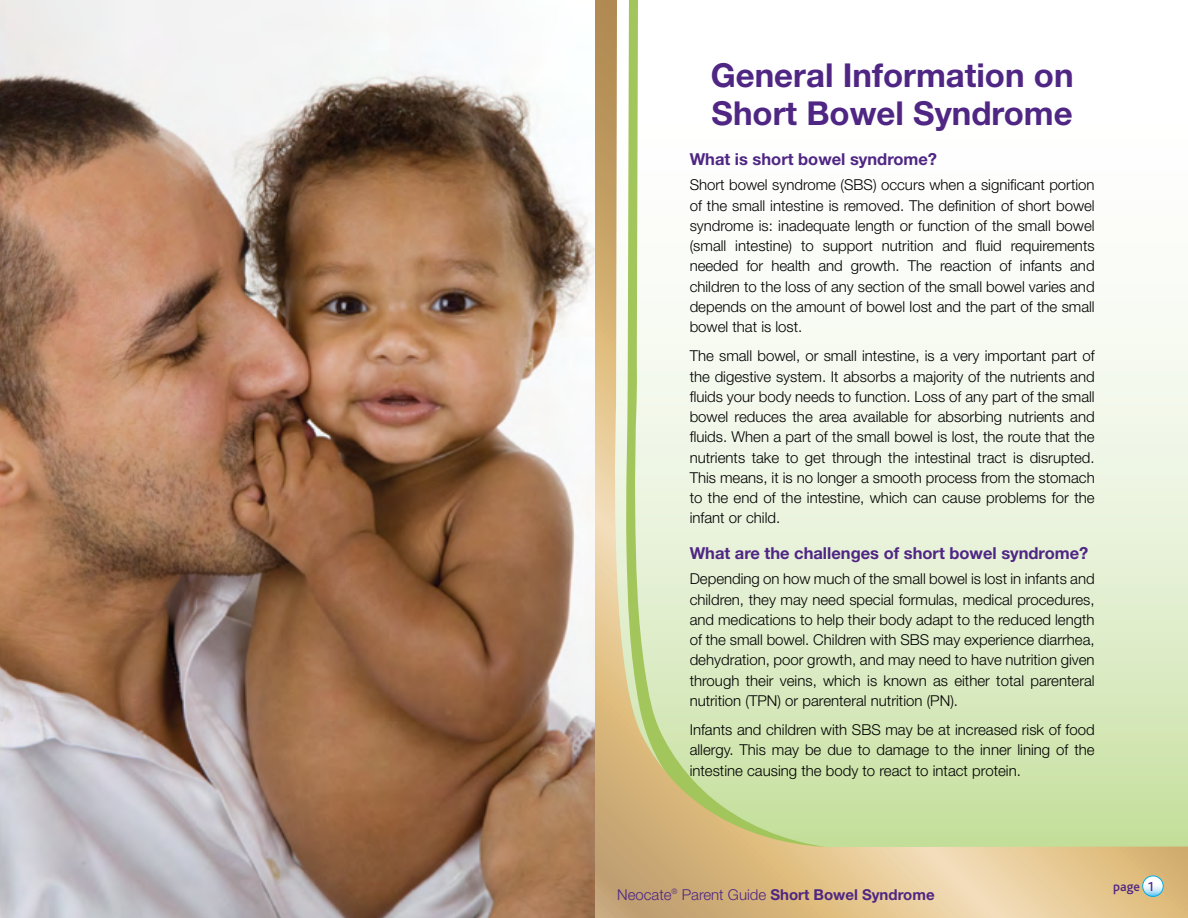
<style>
.page{position:relative;width:1188px;height:918px;background:#fff}
.page>*{position:absolute;margin:0;border:0;box-sizing:border-box;transform-origin:0 0}
.t1{font:700 33px/37.5px "Helvetica Neue";color:#4f2683}
.t2{font:700 16.5px "Helvetica Neue";color:#4f2683}
.t3{font:300 15px/20.2px "Helvetica Neue";color:#000;text-align:justify}
.t4{font:300 15px "Helvetica Neue";color:#4f2683}
.t5{font:500 13.5px "Bliss";color:#4f2683}
.s1{font-weight:700}
</style>
<div class="page">
<svg style="left:595px;top:0;width:593px;height:918px"></svg>
<img style="left:0;top:0;width:595px;height:918px">
<svg style="left:1143px;top:876px;width:20px;height:20px"></svg>
<div style="left:1143px;top:876px;width:20px;height:21px;border:1px solid #00adeb;border-radius:50%"></div>
<h1 class="t1" style="left:711px;top:56px;width:364px">General Information on<br>Short Bowel Syndrome</h1>
<p class="t2" style="left:690px;top:149px;width:249px">What is short bowel syndrome?</p>
<p class="t3" style="left:690px;top:175px;width:407px">Short bowel syndrome (SBS) occurs when a significant portion of the small intestine is removed. The definition of short bowel syndrome is: inadequate length or function of the small bowel (small intestine) to support nutrition and fluid requirements needed for health and growth. The reaction of infants and children to the loss of any section of the small bowel varies and depends on the amount of bowel lost and the part of the small bowel that is lost.</p>
<p class="t3" style="left:690px;top:346px;width:407px">The small bowel, or small intestine, is a very important part of the digestive system. It absorbs a majority of the nutrients and fluids your body needs to function. Loss of any part of the small bowel reduces the area available for absorbing nutrients and fluids. When a part of the small bowel is lost, the route that the nutrients take to get through the intestinal tract is disrupted.<br>This means, it is no longer a smooth process from the stomach to the end of the intestine, which can cause problems for the infant or child.</p>
<p class="t2" style="left:690px;top:543px;width:400px">What are the challenges of short bowel syndrome?</p>
<p class="t3" style="left:690px;top:569px;width:406px">Depending on how much of the small bowel is lost in infants and children, they may need special formulas, medical procedures, and medications to help their body adapt to the reduced length of the small bowel. Children with SBS may experience diarrhea, dehydration, poor growth, and may need to have nutrition given through their veins, which is known as either total parenteral nutrition (TPN) or parenteral nutrition (PN).</p>
<p class="t3" style="left:690px;top:719px;width:406px">Infants and children with SBS may be at increased risk of food allergy. This may be due to damage to the inner lining of the intestine causing the body to react to intact protein.</p>
<p class="t4" style="left:617px;top:886px;width:319px">Neocate<sup>®</sup> Parent Guide <span class="s1">Short Bowel Syndrome</span></p>
<p class="t5" style="left:1113px;top:879px;width:43px">page 1</p>
</div>
